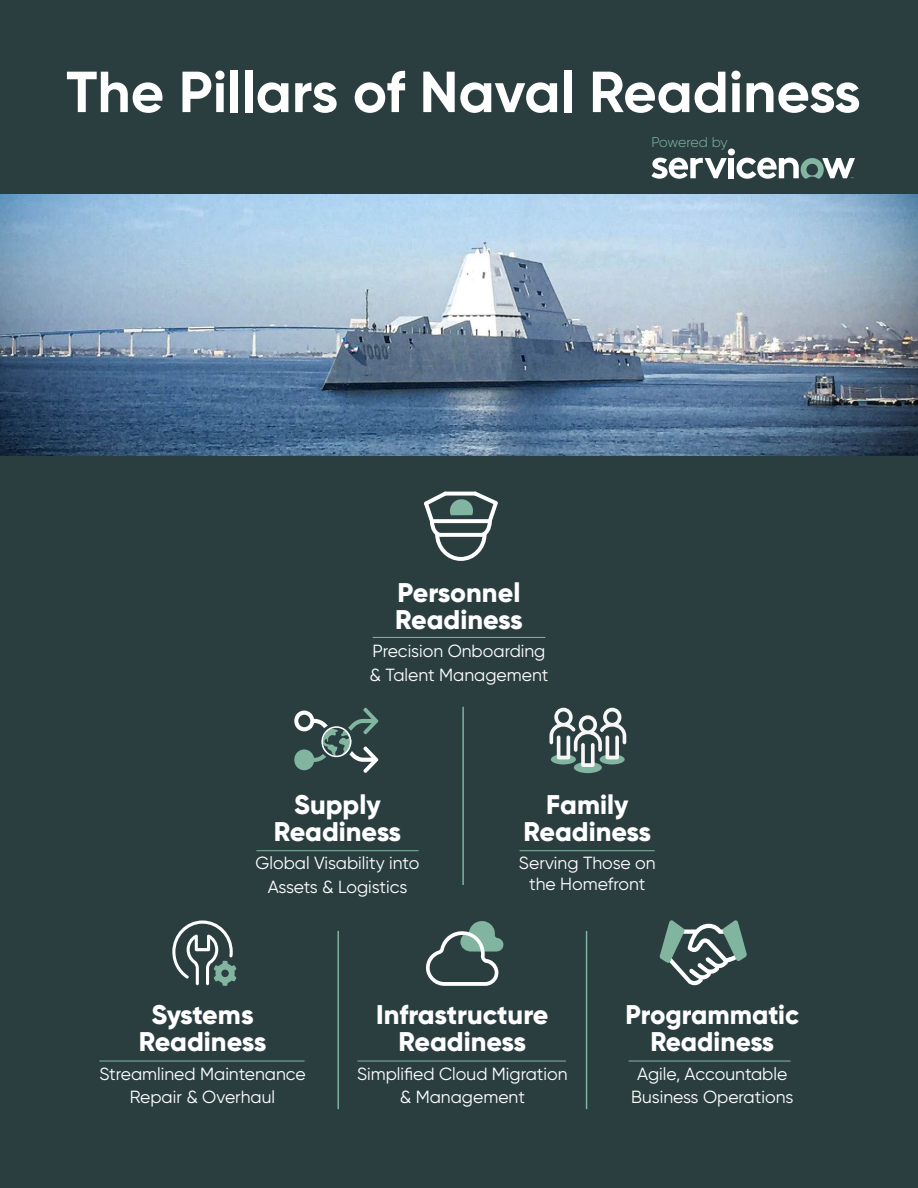
<style>
.page{position:relative;width:918px;height:1188px;background:#2a3e40}
.page>*{position:absolute;margin:0;border:0;box-sizing:border-box;transform-origin:0 0}
.t1{font:700 57.75px "Gilroy";color:#fff}
.t2{font:800 27px/27px "Gilroy";color:#fff;text-align:center}
.t3{font:17.55px/23.4px "Gilroy";color:#fff;text-align:center}
.t4{font:300 14.1px "Gilroy";letter-spacing:-.02em;color:#83b6a0}
</style>
<div class="page">
<svg style="left:651px;top:158px;width:76px;height:21px"></svg>
<div style="left:728px;top:149px;width:7px;height:6px;background:#fff;border-radius:50%"></div>
<div style="left:729px;top:158px;width:5px;height:20px;background:#fff"></div>
<svg style="left:737px;top:158px;width:118px;height:21px"></svg>
<img style="left:0;top:194px;width:918px;height:262px">
<hr style="left:337px;top:931px;width:2px;height:178px;background:#81b5a1">
<hr style="left:586px;top:931px;width:1px;height:178px;background:#81b5a1">
<hr style="left:462px;top:707px;width:2px;height:178px;background:#81b5a1">
<svg style="left:424px;top:491px;width:74px;height:70px"></svg>
<svg style="left:294px;top:707px;width:85px;height:66px"></svg>
<svg style="left:549px;top:708px;width:77px;height:65px"></svg>
<svg style="left:660px;top:920px;width:87px;height:65px"></svg>
<svg style="left:426px;top:921px;width:77px;height:65px"></svg>
<svg style="left:172px;top:920px;width:64px;height:66px"></svg>
<hr style="left:373px;top:637px;width:172px;height:1px;background:#83b6a0">
<hr style="left:256px;top:850px;width:162px;height:1px;background:#83b6a0">
<hr style="left:519px;top:850px;width:136px;height:1px;background:#83b6a0">
<hr style="left:629px;top:1061px;width:162px;height:1px;background:#83b6a0">
<hr style="left:357px;top:1061px;width:209px;height:1px;background:#83b6a0">
<hr style="left:99px;top:1061px;width:206px;height:1px;background:#83b6a0">
<h1 class="t1" style="left:66px;top:56px;width:796px">The Pillars of Naval Readiness</h1>
<p class="t4" style="left:651px;top:133px;width:78px">Powered by</p>
<h2 class="t2" style="left:395px;top:579px;width:129px;text-align:left">Personnel<br>Readiness</h2>
<p class="t3" style="left:369px;top:639px;width:181px;text-align:left">Precision Onboarding &amp; Talent Management</p>
<h2 class="t2" style="left:274px;top:791px;width:129px">Supply<br>Readiness</h2>
<p class="t3" style="left:256px;top:851px;width:165px">Global Visability into<br>Assets &amp; Logistics</p>
<h2 class="t2" style="left:524px;top:791px;width:129px">Family<br>Readiness</h2>
<p class="t3" style="left:519px;top:853px;width:138px;line-height:20.5px">Serving Those on the Homefront</p>
<h2 class="t2" style="left:139px;top:1001px;width:129px">Systems<br>Readiness</h2>
<p class="t3" style="left:99px;top:1062px;width:208px">Streamlined Maintenance<br>Repair &amp; Overhaul</p>
<h2 class="t2" style="left:376px;top:1001px;width:174px">Infrastructure<br>Readiness</h2>
<p class="t3" style="left:357px;top:1062px;width:212px">Simplified Cloud Migration &amp; Management</p>
<h2 class="t2" style="left:626px;top:1001px;width:175px">Programmatic<br>Readiness</h2>
<p class="t3" style="left:631px;top:1062px;width:164px">Agile, Accountable<br>Business Operations</p>
</div>
